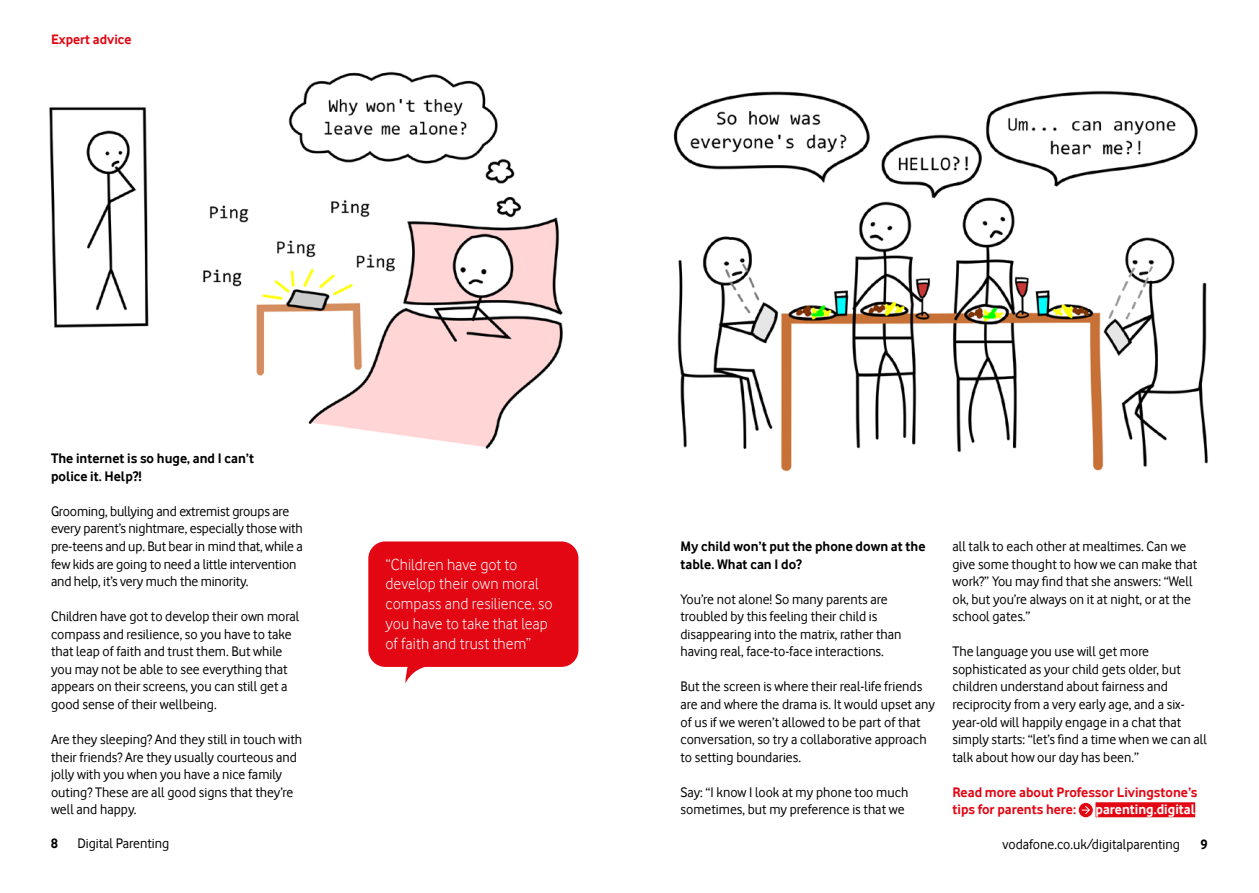
<style>
.page{position:relative;width:1259px;height:893px;background:#fff}
.page>*{position:absolute;margin:0;border:0;box-sizing:border-box;transform-origin:0 0}
.t1{font:16.5px/19.8px "Vodafone Lt";letter-spacing:.005em;color:#fff}
.t2{font:14.25px/17.5px "Vodafone Rg";color:#000}
.t3{font:700 14.25px/17.5px "Vodafone Rg";color:#000}
.t4{font:700 14.25px/17.5px "Vodafone Rg";color:#e30613}
.t5{font:700 14.25px "Vodafone Rg";color:#fff}
.t6{font:700 14.1px "Vodafone Rg";color:#e30613}
</style>
<div class="page">
<img style="left:49px;top:71px;width:514px;height:378px">
<img style="left:673px;top:90px;width:535px;height:382px">
<div style="left:1095px;top:802px;width:100px;height:15px;background:#e30613"></div>
<svg style="left:1078px;top:803px;width:14px;height:14px"></svg>
<svg style="left:1081px;top:805px;width:9px;height:10px"></svg>
<svg style="left:405px;top:667px;width:20px;height:16px"></svg>
<div style="left:368px;top:541px;width:210px;height:126px;background:#e30613;border-radius:17px"></div>
<p class="t6" style="left:51px;top:32px;width:82px">Expert advice</p>
<p class="t3" style="left:51px;top:449px;width:205px">The internet is so huge, and I can’t police it. Help?!</p>
<p class="t2" style="left:51px;top:502px;width:253px">Grooming, bullying and extremist groups are every parent’s nightmare, especially those with pre-teens and up. But bear in mind that, while a few kids are going to need a little intervention and help, it’s very much the minority.</p>
<p class="t2" style="left:51px;top:608px;width:250px">Children have got to develop their own moral compass and resilience, so you have to take that leap of faith and trust them. But while you may not be able to see everything that appears on their screens, you can still get a good sense of their wellbeing.</p>
<p class="t2" style="left:51px;top:730px;width:253px">Are they sleeping? And they still in touch with their friends? Are they usually courteous and jolly with you when you have a nice family outing? These are all good signs that they’re well and happy.</p>
<p class="t1" style="left:385px;top:554px;width:169px">“Children have got to develop their own moral compass and resilience, so you have to take that leap of faith and trust them”</p>
<p class="t2" style="left:952px;top:537px;width:246px">all talk to each other at mealtimes. Can we give some thought to how we can make that work?” You may find that she answers: “Well ok, but you’re always on it at night, or at the school gates.”</p>
<p class="t2" style="left:952px;top:643px;width:256px">The language you use will get more sophisticated as your child gets older, but children understand about fairness and reciprocity from a very early age, and a six&shy;year-old will happily engage in a chat that simply starts: “let’s find a time when we can all talk about how our day has been.”</p>
<p class="t3" style="left:680px;top:537px;width:246px">My child won’t put the phone down at the table. What can I do?</p>
<p class="t2" style="left:680px;top:590px;width:222px">You’re not alone! So many parents are troubled by this feeling their child is disappearing into the matrix, rather than having real, face-to-face interactions.</p>
<p class="t2" style="left:680px;top:678px;width:256px">But the screen is where their real-life friends are and where the drama is. It would upset any of us if we weren’t allowed to be part of that conversation, so try a collaborative approach to setting boundaries.</p>
<p class="t2" style="left:680px;top:783px;width:229px">Say: “I know I look at my phone too much sometimes, but my preference is that we</p>
<p class="t4" style="left:952px;top:783px;width:246px">Read more about Professor Livingstone’s tips for parents here:</p>
<p class="t5" style="left:1095px;top:801px;width:101px">parenting.digital</p>
<p class="t3" style="left:51px;top:835px;width:9px">8</p>
<p class="t2" style="left:78px;top:835px;width:93px">Digital Parenting</p>
<p class="t2" style="left:1002px;top:835px;width:179px">vodafone.co.uk/digitalparenting</p>
<p class="t3" style="left:1200px;top:835px;width:9px">9</p>
</div>
